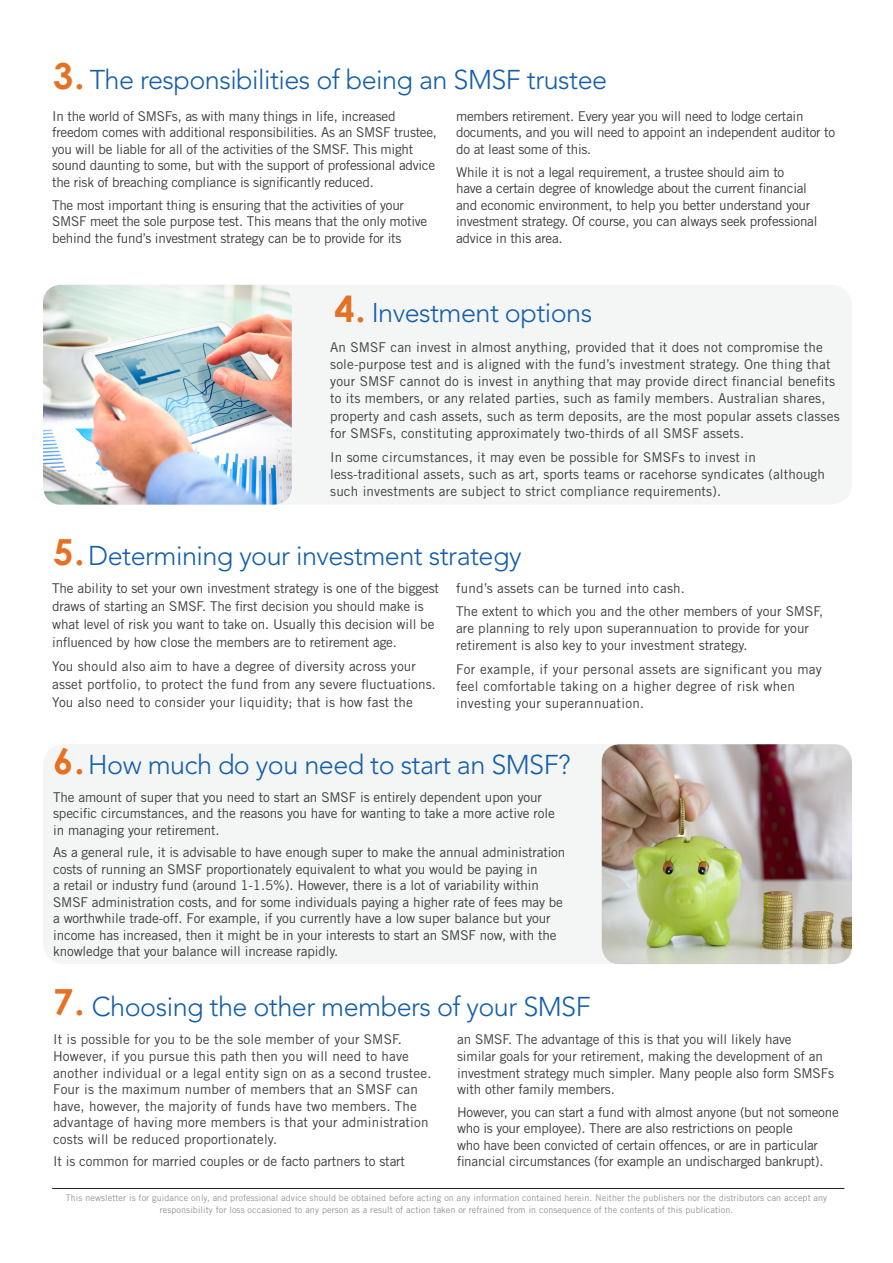
<style>
.page{position:relative;width:893px;height:1263px;background:#fff}
.page>*{position:absolute;margin:0;border:0;box-sizing:border-box;transform-origin:0 0}
.t1{font:700 36px "Century Gothic";color:#e57125}
.Title_-_Article{font:300 27px "Avenir LT Std";letter-spacing:-.02em;color:#135eab}
.BODY_COPY-TRADEGOTHI{font:13.5px/16.5px "Trade Gothic LT Std";letter-spacing:-.01em;color:#3e3e3f}
.BODY_COPY-TRADEGOTHI-2{font:13.5px/17.2px "Trade Gothic LT Std";letter-spacing:.01em;color:#3e3e3f}
.BODY_COPY-TRADEGOTHI-3{font:13.5px/17px "Trade Gothic LT Std";letter-spacing:.02em;color:#3e3e3f}
.t2{font:9px/12px "Trade Gothic LT Std";letter-spacing:.01em;color:#939598;text-align:center}
</style>
<div class="page">
<div style="left:43px;top:285px;width:809px;height:220px;background:#f4f5f5;border-radius:21px"></div>
<div style="left:43px;top:744px;width:809px;height:220px;background:#f4f5f5;border-radius:21px"></div>
<hr style="left:52px;top:1188px;width:792px;height:1px;background:#231f20">
<img style="left:43px;top:285px;width:249px;height:220px">
<img style="left:602px;top:744px;width:250px;height:220px">
<p class="t1" style="left:53px;top:48px;width:33px">3.</p>
<p class="Title_-_Article" style="left:90px;top:63px;width:519px">The responsibilities of being an SMSF trustee</p>
<p class="BODY_COPY-TRADEGOTHI" style="left:52px;top:107px;width:386px">In the world of SMSFs, as with many things in life, increased freedom comes with additional responsibilities. As an SMSF trustee, you will be liable for all of the activities of the SMSF. This might sound daunting to some, but with the support of professional advice the risk of breaching compliance is significantly reduced.</p>
<p class="BODY_COPY-TRADEGOTHI" style="left:52px;top:196px;width:377px">The most important thing is ensuring that the activities of your<br>SMSF meet the sole purpose test. This means that the only motive behind the fund’s investment strategy can be to provide for its</p>
<p class="BODY_COPY-TRADEGOTHI" style="left:456px;top:107px;width:381px">members retirement. Every year you will need to lodge certain documents, and you will need to appoint an independent auditor to do at least some of this.</p>
<p class="BODY_COPY-TRADEGOTHI" style="left:456px;top:163px;width:363px">While it is not a legal requirement, a trustee should aim to<br>have a certain degree of knowledge about the current financial and economic environment, to help you better understand your investment strategy. Of course, you can always seek professional advice in this area.</p>
<p class="t1" style="left:334px;top:281px;width:33px">4.</p>
<p class="Title_-_Article" style="left:372px;top:297px;width:222px">Investment options</p>
<p class="BODY_COPY-TRADEGOTHI-2" style="left:330px;top:338px;width:511px">An SMSF can invest in almost anything, provided that it does not compromise the sole-purpose test and is aligned with the fund’s investment strategy. One thing that your SMSF cannot do is invest in anything that may provide direct financial benefits to its members, or any related parties, such as family members. Australian shares, property and cash assets, such as term deposits, are the most popular assets classes for SMSFs, constituting approximately two-thirds of all SMSF assets.</p>
<p class="BODY_COPY-TRADEGOTHI-2" style="left:330px;top:448px;width:496px">In some circumstances, it may even be possible for SMSFs to invest in less-traditional assets, such as art, sports teams or racehorse syndicates (although such investments are subject to strict compliance requirements).</p>
<p class="t1" style="left:53px;top:525px;width:33px">5.</p>
<p class="Title_-_Article" style="left:88px;top:540px;width:435px">Determining your investment strategy</p>
<p class="BODY_COPY-TRADEGOTHI" style="left:52px;top:579px;width:388px;line-height:18px">The ability to set your own investment strategy is one of the biggest draws of starting an SMSF. The first decision you should make is what level of risk you want to take on. Usually this decision will be influenced by how close the members are to retirement age.</p>
<p class="BODY_COPY-TRADEGOTHI-2" style="left:52px;top:657px;width:385px;line-height:18px">You should also aim to have a degree of diversity across your asset portfolio, to protect the fund from any severe fluctuations.<br>You also need to consider your liquidity; that is how fast the</p>
<p class="BODY_COPY-TRADEGOTHI-2" style="left:456px;top:579px;width:230px">fund’s assets can be turned into cash.</p>
<p class="BODY_COPY-TRADEGOTHI" style="left:456px;top:603px;width:369px;line-height:17.1px">The extent to which you and the other members of your SMSF, are planning to rely upon superannuation to provide for your retirement is also key to your investment strategy.</p>
<p class="BODY_COPY-TRADEGOTHI-3" style="left:456px;top:660px;width:367px">For example, if your personal assets are significant you may feel comfortable taking on a higher degree of risk when investing your superannuation.</p>
<p class="t1" style="left:53px;top:734px;width:33px">6.</p>
<p class="Title_-_Article" style="left:88px;top:749px;width:484px">How much do you need to start an SMSF?</p>
<p class="BODY_COPY-TRADEGOTHI" style="left:53px;top:788px;width:503px">The amount of super that you need to start an SMSF is entirely dependent upon your specific circumstances, and the reasons you have for wanting to take a more active role in managing your retirement.</p>
<p class="BODY_COPY-TRADEGOTHI" style="left:53px;top:844px;width:514px">As a general rule, it is advisable to have enough super to make the annual administration costs of running an SMSF proportionately equivalent to what you would be paying in<br>a retail or industry fund (around 1-1.5%). However, there is a lot of variability within SMSF administration costs, and for some individuals paying a higher rate of fees may be a worthwhile trade-off. For example, if you currently have a low super balance but your income has increased, then it might be in your interests to start an SMSF now, with the knowledge that your balance will increase rapidly.</p>
<p class="t1" style="left:53px;top:975px;width:33px">7.</p>
<p class="Title_-_Article" style="left:92px;top:990px;width:500px">Choosing the other members of your SMSF</p>
<p class="BODY_COPY-TRADEGOTHI-2" style="left:53px;top:1031px;width:380px;line-height:16.5px">It is possible for you to be the sole member of your SMSF.<br>However, if you pursue this path then you will need to have another individual or a legal entity sign on as a second trustee.<br>Four is the maximum number of members that an SMSF can have, however, the majority of funds have two members. The advantage of having more members is that your administration costs will be reduced proportionately.</p>
<p class="BODY_COPY-TRADEGOTHI" style="left:53px;top:1153px;width:353px">It is common for married couples or de facto partners to start</p>
<p class="BODY_COPY-TRADEGOTHI" style="left:457px;top:1031px;width:378px">an SMSF. The advantage of this is that you will likely have<br>similar goals for your retirement, making the development of an investment strategy much simpler. Many people also form SMSFs with other family members.</p>
<p class="BODY_COPY-TRADEGOTHI" style="left:457px;top:1104px;width:383px">However, you can start a fund with almost anyone (but not someone who is your employee). There are also restrictions on people<br>who have been convicted of certain offences, or are in particular financial circumstances (for example an undischarged bankrupt).</p>
<p class="t2" style="left:66px;top:1191px;width:763px">This newsletter is for guidance only, and professional advice should be obtained before acting on any information contained herein. Neither the publishers nor the distributors can accept any responsibility for loss occasioned to any person as a result of action taken or refrained from in consequence of the contents of this publication.</p>
</div>
